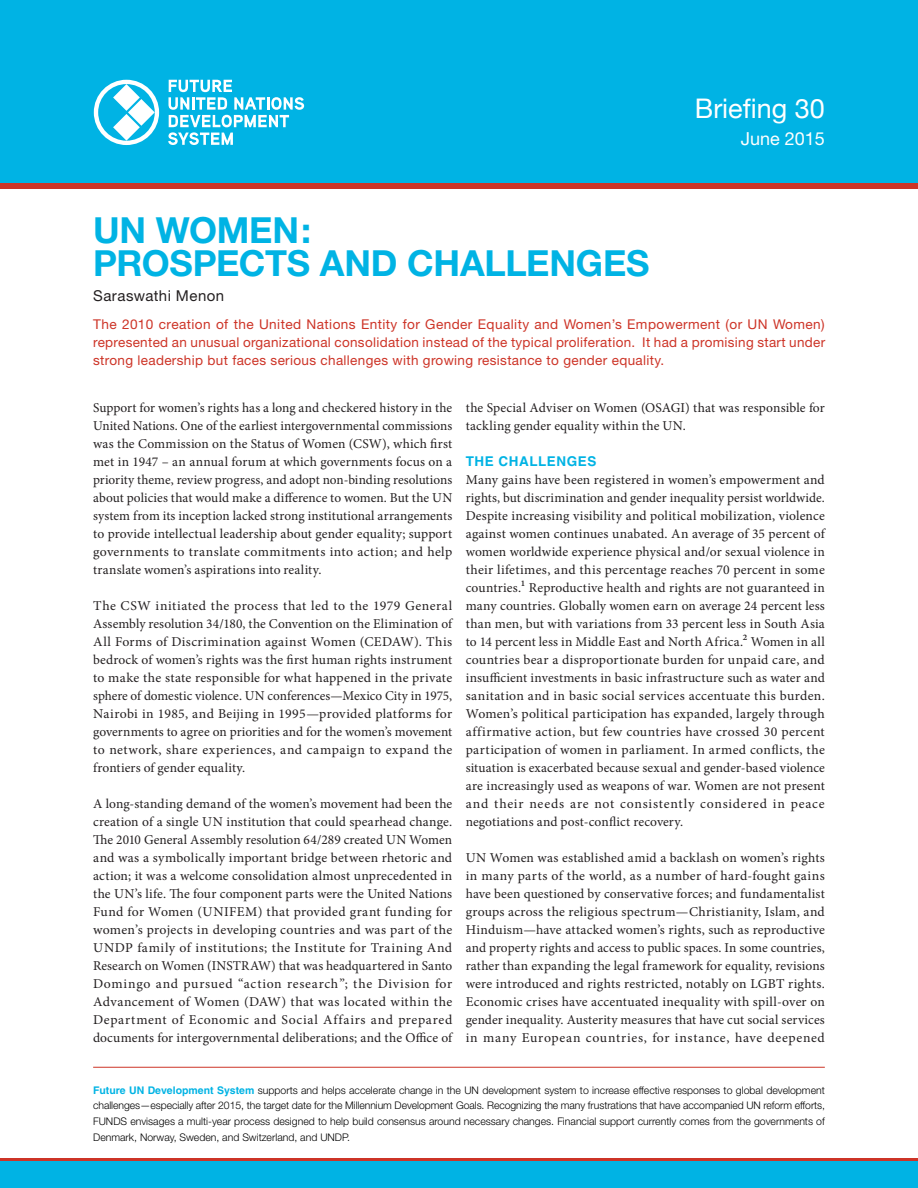
<style>
.page{position:relative;width:918px;height:1188px;background:#fff}
.page>*{position:absolute;margin:0;border:0;box-sizing:border-box;transform-origin:0 0}
.t1{font:700 36px/33px "Helvetica Neue";letter-spacing:-.005em;color:#00b3e4}
.t2{font:27px "Helvetica Neue";color:#fff}
.t3{font:18px "Helvetica Neue";color:#fff}
.t4{font:15px "Helvetica Neue";letter-spacing:.03em;color:#231f20}
.t5{font:13.5px/18px "Minion Pro";letter-spacing:.015em;color:#231f20;text-align:justify}
.t6{font:13.5px/18px "Helvetica Neue";letter-spacing:.025em;color:#cd3427;text-align:justify}
.t7{font:700 13.5px "Helvetica";letter-spacing:.045em;color:#00b3e4}
.t8{font:300 10.5px/15.8px "Helvetica Neue";color:#000;text-align:justify}
.s1{font-size:15px}
.s2{font-family:"Helvetica";font-weight:700;color:#00b3e4}
</style>
<div class="page">
<div style="left:0;top:1158px;width:918px;height:27px;background:#cd3427"></div>
<svg style="left:0;top:182px;width:918px;height:7px;background:#af4642"></svg>
<div style="left:0;top:0;width:918px;height:182px;background:#00b3e4"></div>
<div style="left:0;top:1161px;width:918px;height:27px;background:#00b3e4"></div>
<hr style="left:93px;top:1067px;width:732px;height:1px;background:#cd3427">
<svg style="left:168px;top:80px;width:136px;height:65px"></svg>
<svg style="left:94px;top:80px;width:65px;height:65px"></svg>
<h2 class="t2" style="left:695px;top:89px;width:132px">Briefing 30</h2>
<h3 class="t3" style="left:741px;top:128px;width:86px">June 2015</h3>
<h1 class="t1" style="left:93px;top:213px;width:558px">UN WOMEN:<br>PROSPECTS AND CHALLENGES</h1>
<p class="t4" style="left:93px;top:287px;width:133px">Saraswathi Menon</p>
<p class="t6" style="left:93px;top:315px;width:734px">The 2010 creation of the United Nations Entity for Gender Equality and Women’s Empowerment (or UN Women) represented an unusual organizational consolidation instead of the typical proliferation. It had a promising start under strong leadership but faces serious challenges with growing resistance to gender equality.</p>
<p class="t5" style="left:93px;top:399px;width:361px">Support for women’s rights has a long and checkered history in the United Nations. One of the earliest intergovernmental commissions was the Commission on the Status of Women (CSW), which first met in 1947 – an annual forum at which governments focus on a priority theme, review progress, and adopt non-binding resolutions about policies that would make a difference to women. But the UN system from its inception lacked strong institutional arrangements to provide intellectual leadership about gender equality; support governments to translate commitments into action; and help translate women’s aspirations into reality.</p>
<p class="t5" style="left:93px;top:597px;width:361px">The CSW initiated the process that led to the 1979 General Assembly resolution 34/180, the Convention on the Elimination of All Forms of Discrimination against Women (CEDAW). This bedrock of women’s rights was the first human rights instrument to make the state responsible for what happened in the private sphere of domestic violence. UN conferences—Mexico City in 1975, Nairobi in 1985, and Beijing in 1995—provided platforms for governments to agree on priorities and for the women’s movement to network, share experiences, and campaign to expand the frontiers of gender equality.</p>
<p class="t5" style="left:93px;top:795px;width:361px">A long-standing demand of the women’s movement had been the creation of a single UN institution that could spearhead change.<br>The 2010 General Assembly resolution 64/289 created UN Women and was a symbolically important bridge between rhetoric and action; it was a welcome consolidation almost unprecedented in the UN’s life. The four component parts were the United Nations Fund for Women (UNIFEM) that provided grant funding for women’s projects in developing countries and was part of the UNDP family of institutions; the Institute for Training And Research on Women (INSTRAW) that was headquartered in Santo Domingo and pursued “action research”; the Division for Advancement of Women (DAW) that was located within the Department of Economic and Social Affairs and prepared documents for intergovernmental deliberations; and the Office of</p>
<p class="t5" style="left:466px;top:399px;width:361px">the Special Adviser on Women (OSAGI) that was responsible for tackling gender equality within the UN.</p>
<p class="t7" style="left:466px;top:453px;width:132px">THE CHALLENGES</p>
<p class="t5" style="left:466px;top:471px;width:361px">Many gains have been registered in women’s empowerment and rights, but discrimination and gender inequality persist worldwide.<br>Despite increasing visibility and political mobilization, violence against women continues unabated. An average of 35 percent of women worldwide experience physical and/or sexual violence in their lifetimes, and this percentage reaches 70 percent in some countries.<span class="s1">1</span> Reproductive health and rights are not guaranteed in many countries. Globally women earn on average 24 percent less than men, but with variations from 33 percent less in South Asia to 14 percent less in Middle East and North Africa.<span class="s1">2</span> Women in all countries bear a disproportionate burden for unpaid care, and insufficient investments in basic infrastructure such as water and sanitation and in basic social services accentuate this burden.<br>Women’s political participation has expanded, largely through affirmative action, but few countries have crossed 30 percent participation of women in parliament. In armed conflicts, the situation is exacerbated because sexual and gender-based violence are increasingly used as weapons of war. Women are not present and their needs are not consistently considered in peace negotiations and post-conflict recovery.</p>
<p class="t5" style="left:466px;top:849px;width:361px">UN Women was established amid a backlash on women’s rights in many parts of the world, as a number of hard-fought gains have been questioned by conservative forces; and fundamentalist groups across the religious spectrum—Christianity, Islam, and Hinduism—have attacked women’s rights, such as reproductive and property rights and access to public spaces. In some countries, rather than expanding the legal framework for equality, revisions were introduced and rights restricted, notably on LGBT rights.<br>Economic crises have accentuated inequality with spill-over on gender inequality. Austerity measures that have cut social services in many European countries, for instance, have deepened</p>
<p class="t8" style="left:93px;top:1082px;width:733px"><span class="s2">Future UN Development System</span> supports and helps accelerate change in the UN development system to increase effective responses to global development challenges—especially after 2015, the target date for the Millennium Development Goals. Recognizing the many frustrations that have accompanied UN reform efforts, FUNDS envisages a multi-year process designed to help build consensus around necessary changes. Financial support currently comes from the governments of Denmark, Norway, Sweden, and Switzerland, and UNDP.</p>
</div>
